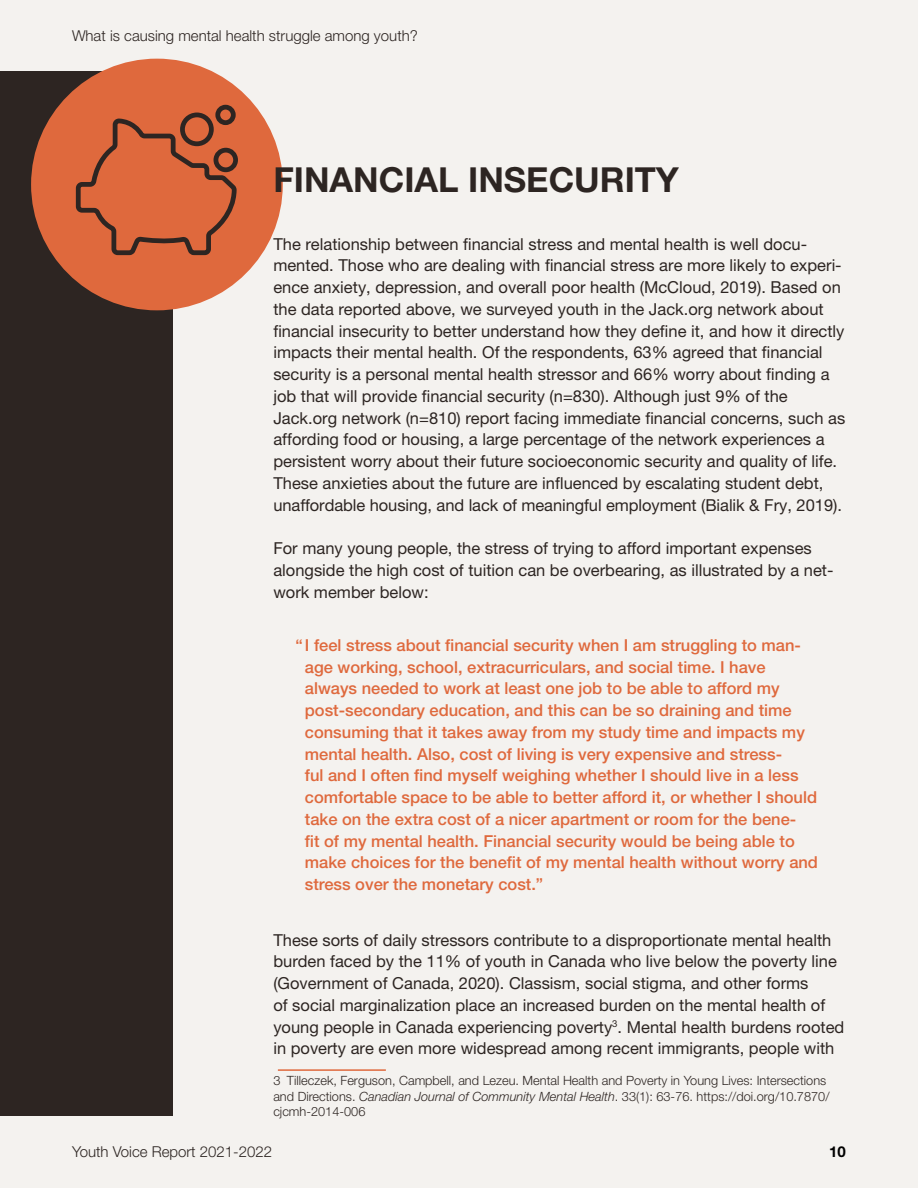
<style>
.page{position:relative;width:918px;height:1188px;background:#f4f2ef}
.page>*{position:absolute;margin:0;border:0;box-sizing:border-box;transform-origin:0 0}
.t1{font:700 34.5px "Helvetica Neue LT Pro";color:#2d2522}
.t2{font:16.5px/21.8px "Helvetica Neue LT Pro";color:#2d2522}
.t3{font:500 16.5px/21.8px "Helvetica Neue LT Pro";color:#df693d}
.t4{font:300 15px "Helvetica Neue LT Pro";color:#2d2522}
.t5{font:700 15px "Helvetica Neue LT Pro";color:#000}
.t6{font:300 12.75px/15.3px "Helvetica Neue LT Pro";color:#2d2522}
.s1{font-style:italic}
</style>
<div class="page">
<div style="left:0;top:72px;width:173px;height:1044px;background:#2d2522"></div>
<div style="left:31px;top:59px;width:252px;height:251px;background:#df693d;border-radius:50%"></div>
<hr style="left:278px;top:1069px;width:108px;height:2px;background:#df693d">
<svg style="left:75px;top:104px;width:163px;height:152px"></svg>
<div style="left:180px;top:113px;width:34px;height:33px;border:5px solid #2d2522;border-radius:50%"></div>
<div style="left:215px;top:105px;width:21px;height:20px;border:5px solid #2d2522;border-radius:50%"></div>
<div style="left:214px;top:148px;width:24px;height:24px;border:5px solid #2d2522;border-radius:50%"></div>
<p class="t4" style="left:72px;top:27px;width:347px">What is causing mental health struggle among youth?</p>
<h1 class="t1" style="left:273px;top:158px;width:407px">FINANCIAL INSECURITY</h1>
<p class="t2" style="left:273px;top:233px;width:573px">The relationship between financial stress and mental health is well docu&shy;mented. Those who are dealing with financial stress are more likely to experi&shy;ence anxiety, depression, and overall poor health (McCloud, 2019). Based on the data reported above, we surveyed youth in the Jack.org network about financial insecurity to better understand how they define it, and how it directly impacts their mental health. Of the respondents, 63% agreed that financial security is a personal mental health stressor and 66% worry about finding a job that will provide financial security (n=830). Although just 9% of the Jack.org network (n=810) report facing immediate financial concerns, such as affording food or housing, a large percentage of the network experiences a persistent worry about their future socioeconomic security and quality of life.<br>These anxieties about the future are influenced by escalating student debt, unaffordable housing, and lack of meaningful employment (Bialik &amp; Fry, 2019).</p>
<p class="t2" style="left:273px;top:537px;width:562px">For many young people, the stress of trying to afford important expenses alongside the high cost of tuition can be overbearing, as illustrated by a net&shy;work member below:</p>
<p class="t3" style="left:296px;top:634px;width:507px">“I feel stress about financial security when I am struggling to man-</p>
<p class="t3" style="left:305px;top:656px;width:515px">age working, school, extracurriculars, and social time. I have always needed to work at least one job to be able to afford my post-secondary education, and this can be so draining and time consuming that it takes away from my study time and impacts my mental health. Also, cost of living is very expensive and stress-<br>ful and I often find myself weighing whether I should live in a less comfortable space to be able to better afford it, or whether I should take on the extra cost of a nicer apartment or room for the bene-<br>fit of my mental health. Financial security would be being able to make choices for the benefit of my mental health without worry and stress over the monetary cost.”</p>
<p class="t2" style="left:273px;top:929px;width:573px">These sorts of daily stressors contribute to a disproportionate mental health burden faced by the 11% of youth in Canada who live below the poverty line (Government of Canada, 2020). Classism, social stigma, and other forms<br>of social marginalization place an increased burden on the mental health of young people in Canada experiencing poverty<sup>3</sup>. Mental health burdens rooted in poverty are even more widespread among recent immigrants, people with</p>
<p class="t6" style="left:273px;top:1073px;width:558px">3 Tilleczek, Ferguson, Campbell, and Lezeu. Mental Health and Poverty in Young Lives: Intersections and Directions. <span class="s1">Canadian Journal of Community Mental Health</span>. 33(1): 63-76. https://doi.org/10.7870/ cjcmh-2014-006</p>
<p class="t5" style="left:829px;top:1143px;width:18px">10</p>
<p class="t4" style="left:72px;top:1143px;width:202px">Youth Voice Report 2021-2022</p>
</div>
